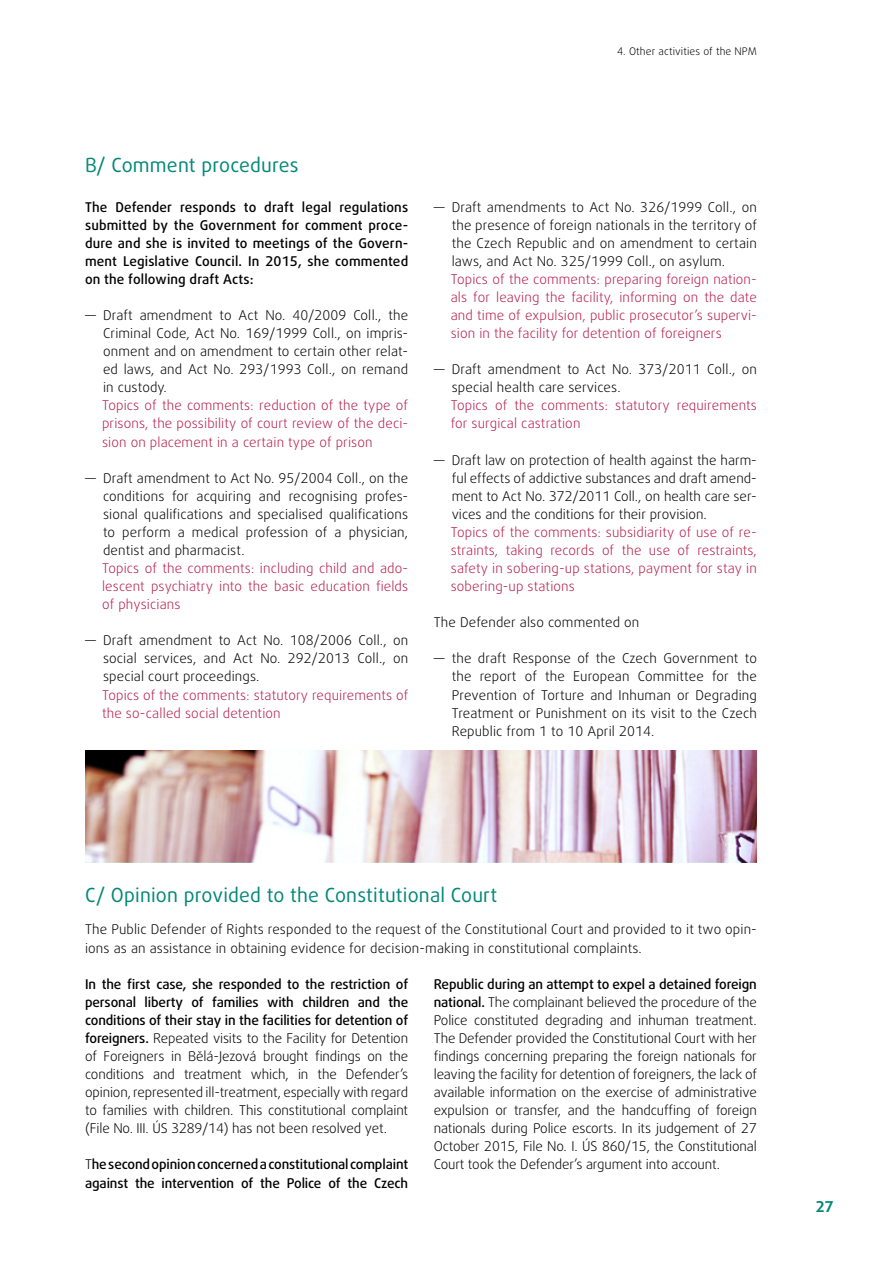
<style>
.page{position:relative;width:893px;height:1263px;background:#fff}
.page>*{position:absolute;margin:0;border:0;box-sizing:border-box;transform-origin:0 0}
.podnadpis{font:19.5px "Daxline Pro";letter-spacing:.01em;color:#008777}
.t1{font:700 15px "Daxline Pro";color:#008777}
.CHLEBA{font:300 13.5px/18px "Daxline Pro";letter-spacing:.01em;color:#000;text-align:justify}
.CHLEBA___červený{font:300 13.5px/18px "Daxline Pro";letter-spacing:.01em;color:#b61d4c;text-align:justify}
.CHLEBA-2{font:500 13.5px/18px "Daxline Pro";letter-spacing:-.01em;color:#000;text-align:justify}
.t2{font:300 10.5px "Daxline Pro";letter-spacing:.01em;color:#000}
.s1{font-weight:500}
.s2{font-weight:300}
</style>
<div class="page">
<img style="left:85px;top:750px;width:672px;height:112px">
<p class="t2" style="left:617px;top:44px;width:141px">4. Other activities of the NPM</p>
<p class="podnadpis" style="left:85px;top:153px;width:215px">B/ Comment procedures</p>
<p class="CHLEBA-2" style="left:85px;top:198px;width:325px">The Defender responds to draft legal regulations submitted by the Government for comment proce&shy;dure and she is invited to meetings of the Govern&shy;ment Legislative Council. In 2015, she commented on the following draft Acts:</p>
<p class="CHLEBA" style="left:103px;top:306px;width:307px;text-indent:-18px">― Draft amendment to Act No. 40/2009 Coll., the Criminal Code, Act No. 169/1999 Coll., on impris&shy;onment and on amendment to certain other relat&shy;ed laws, and Act No. 293/1993 Coll., on remand in custody.</p>
<p class="CHLEBA___červený" style="left:102px;top:397px;width:308px">Topics of the comments: reduction of the type of prisons, the possibility of court review of the deci&shy;sion on placement in a certain type of prison</p>
<p class="CHLEBA" style="left:103px;top:469px;width:307px;text-indent:-18px">― Draft amendment to Act No. 95/2004 Coll., on the conditions for acquiring and recognising profes&shy;sional qualifications and specialised qualifications to perform a medical profession of a physician, dentist and pharmacist.</p>
<p class="CHLEBA___červený" style="left:102px;top:559px;width:308px">Topics of the comments: including child and ado&shy;lescent psychiatry into the basic education fields of physicians</p>
<p class="CHLEBA" style="left:103px;top:632px;width:307px;text-indent:-18px">― Draft amendment to Act No. 108/2006 Coll., on social services, and Act No. 292/2013 Coll., on special court proceedings.</p>
<p class="CHLEBA___červený" style="left:102px;top:686px;width:308px">Topics of the comments: statutory requirements of the so-called social detention</p>
<p class="CHLEBA" style="left:452px;top:198px;width:307px;text-indent:-18px">― Draft amendments to Act No. 326/1999 Coll., on the presence of foreign nationals in the territory of the Czech Republic and on amendment to certain laws, and Act No. 325/1999 Coll., on asylum.</p>
<p class="CHLEBA___červený" style="left:451px;top:270px;width:308px">Topics of the comments: preparing foreign nation&shy;als for leaving the facility, informing on the date and time of expulsion, public prosecutor’s supervi&shy;sion in the facility for detention of foreigners</p>
<p class="CHLEBA" style="left:452px;top:360px;width:307px;text-indent:-18px">― Draft amendment to Act No. 373/2011 Coll., on special health care services.</p>
<p class="CHLEBA___červený" style="left:451px;top:397px;width:308px">Topics of the comments: statutory requirements for surgical castration</p>
<p class="CHLEBA" style="left:452px;top:451px;width:307px;text-indent:-18px">― Draft law on protection of health against the harm&shy;ful effects of addictive substances and draft amend&shy;ment to Act No. 372/2011 Coll., on health care ser&shy;vices and the conditions for their provision.</p>
<p class="CHLEBA___červený" style="left:451px;top:523px;width:308px">Topics of the comments: subsidiarity of use of re&shy;straints, taking records of the use of restraints, safety in sobering-up stations, payment for stay in sobering-up stations</p>
<p class="CHLEBA" style="left:434px;top:613px;width:207px">The Defender also commented on</p>
<p class="CHLEBA" style="left:452px;top:650px;width:307px;text-indent:-18px">― the draft Response of the Czech Government to the report of the European Committee for the Prevention of Torture and Inhuman or Degrading Treatment or Punishment on its visit to the Czech Republic from 1 to 10 April 2014.</p>
<p class="podnadpis" style="left:85px;top:882px;width:414px">C/ Opinion provided to the Constitutional Court</p>
<p class="CHLEBA" style="left:85px;top:921px;width:673px">The Public Defender of Rights responded to the request of the Constitutional Court and provided to it two opin&shy;ions as an assistance in obtaining evidence for decision-making in constitutional complaints.</p>
<p class="CHLEBA" style="left:85px;top:975px;width:325px"><span class="s1">In the first case, she responded to the restriction of personal liberty of families with children and the conditions of their stay in the facilities for detention of foreigners.</span> Repeated visits to the Facility for Detention of Foreigners in Bělá-Jezová brought findings on the conditions and treatment which, in the Defender’s opinion, represented ill-treatment, especially with regard to families with children. This constitutional complaint (File No. III. ÚS 3289/14) has not been resolved yet.</p>
<p class="CHLEBA-2" style="left:85px;top:1156px;width:325px"><span class="s2">T</span>he second opinion concerned a constitutional complaint against the intervention of the Police of the Czech</p>
<p class="CHLEBA" style="left:434px;top:975px;width:325px"><span class="s1">Republic during an attempt to expel a detained foreign national.</span> The complainant believed the procedure of the Police constituted degrading and inhuman treatment.<br>The Defender provided the Constitutional Court with her findings concerning preparing the foreign nationals for leaving the facility for detention of foreigners, the lack of available information on the exercise of administrative expulsion or transfer, and the handcuffing of foreign nationals during Police escorts. In its judgement of 27<br>October 2015, File No. I. ÚS 860/15, the Constitutional Court took the Defender’s argument into account.</p>
<p class="t1" style="left:816px;top:1197px;width:19px">27</p>
</div>
